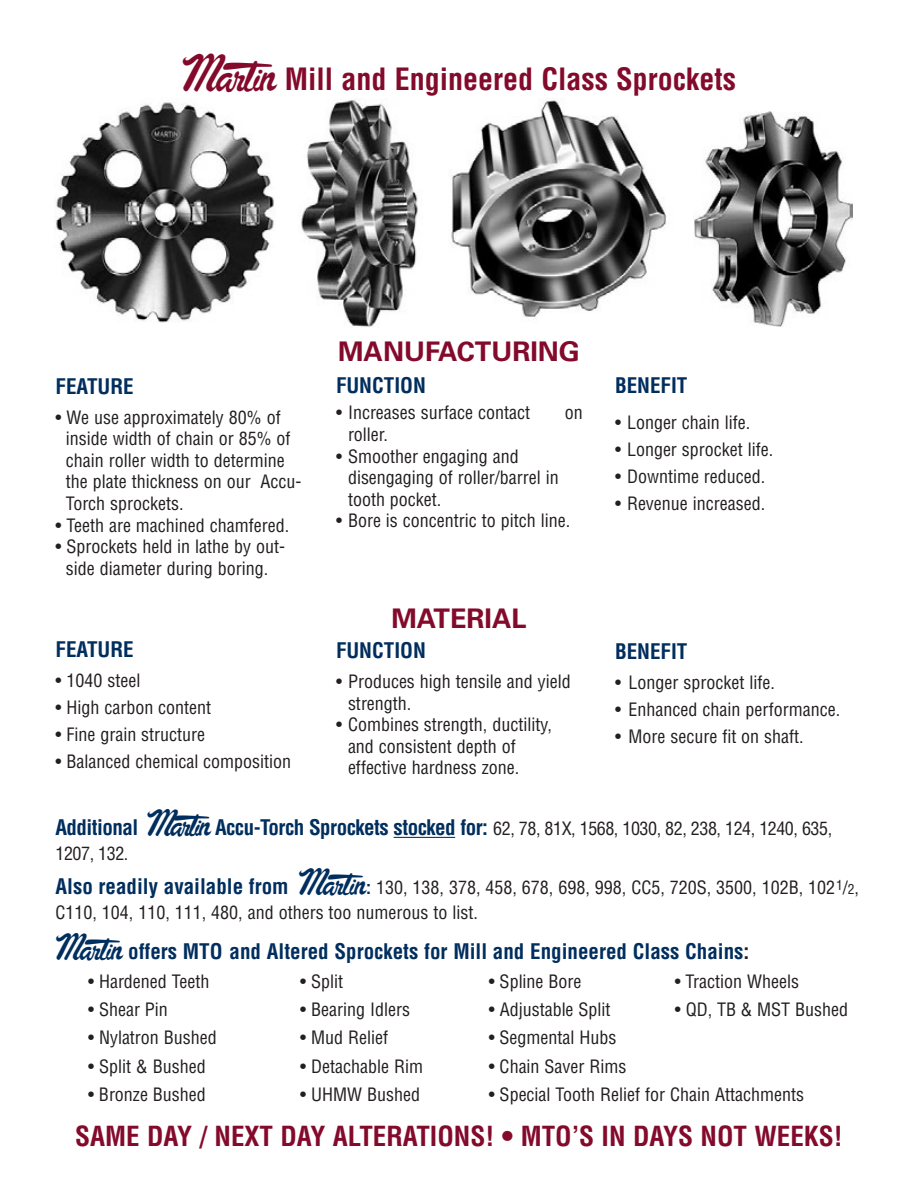
<style>
.page{position:relative;width:918px;height:1188px;background:#fff}
.page>*{position:absolute;margin:0;border:0;box-sizing:border-box;transform-origin:0 0}
.t1{font:700 condensed 30px "Helvetica LT Std";color:#830a2b}
.t2{font:700 condensed 27px "Helvetica LT Std";color:#830a2b}
.t3{font:700 27px "Univers";color:#830a2b}
.t4{font:700 condensed 21px "Helvetica LT Std";color:#002e5e}
.t5{font:700 condensed 21px "Helvetica LT Std";letter-spacing:-.025em;color:#002e5e}
.t6{font:condensed 18px/21.6px "Helvetica LT Std";color:#231f20}
.s1{font-family:"Martin";font-weight:400;font-stretch:normal;font-size:42px}
.s2{font-family:"Martin";font-weight:400;font-stretch:normal;font-size:30px}
.s3{font-weight:400;font-size:18px;color:#231f20}
.s4{font-weight:700;font-size:21px;color:#002e5e}
.s5{font-family:"Martin";font-stretch:normal;font-size:30px;color:#002e5e}
.s6{font-weight:700;color:#002e5e}
.s7{font-size:13.5px}
.s8{color:#231f20}
</style>
<div class="page">
<hr style="left:394px;top:837px;width:61px;height:1px;background:#002e5e">
<img style="left:54px;top:102px;width:220px;height:221px">
<img style="left:301px;top:99px;width:117px;height:228px">
<img style="left:450px;top:98px;width:217px;height:222px">
<img style="left:694px;top:111px;width:158px;height:216px">
<h1 class="t1" style="left:182px;top:68px;width:556px"><span class="s1">Martin</span> Mill and Engineered Class Sprockets</h1>
<p class="t4" style="left:56px;top:379px;width:80px">FEATURE</p>
<p class="t6" style="left:66px;top:408px;width:237px;text-indent:-10px">• We use approximately 80% of inside width of chain or 85% of chain roller width to determine the plate thickness on our Accu-<br>Torch sprockets.</p>
<p class="t6" style="left:56px;top:516px;width:235px">• Teeth are machined chamfered.</p>
<p class="t6" style="left:56px;top:537px;width:231px;text-align:center">• Sprockets held in lathe by out&shy;side diameter during boring.</p>
<p class="t4" style="left:56px;top:641px;width:80px">FEATURE</p>
<p class="t6" style="left:56px;top:671px;width:86px">• 1040 steel</p>
<p class="t6" style="left:56px;top:698px;width:157px">• High carbon content</p>
<p class="t6" style="left:56px;top:725px;width:151px">• Fine grain structure</p>
<p class="t6" style="left:56px;top:752px;width:237px">• Balanced chemical composition</p>
<h2 class="t3" style="left:338px;top:342px;width:243px">MANUFACTURING</h2>
<p class="t4" style="left:336px;top:377px;width:91px">FUNCTION</p>
<p class="t6" style="left:336px;top:403px;width:196px">• Increases surface contact</p>
<p class="t6" style="left:565px;top:403px;width:19px">on</p>
<p class="t6" style="left:348px;top:425px;width:42px">roller.</p>
<p class="t6" style="left:348px;top:447px;width:212px;text-indent:-12px">• Smoother engaging and disengaging of roller/barrel in tooth pocket.</p>
<p class="t6" style="left:336px;top:511px;width:236px">• Bore is concentric to pitch line.</p>
<h2 class="t3" style="left:391px;top:609px;width:137px">MATERIAL</h2>
<p class="t4" style="left:336px;top:642px;width:91px">FUNCTION</p>
<p class="t6" style="left:348px;top:672px;width:224px;text-indent:-12px">• Produces high tensile and yield strength.</p>
<p class="t6" style="left:348px;top:715px;width:205px;text-indent:-12px">• Combines strength, ductility, and consistent depth of effective hardness zone.</p>
<p class="t4" style="left:615px;top:377px;width:74px">BENEFIT</p>
<p class="t6" style="left:615px;top:413px;width:137px">• Longer chain life.</p>
<p class="t6" style="left:615px;top:440px;width:160px">• Longer sprocket life.</p>
<p class="t6" style="left:615px;top:467px;width:152px">• Downtime reduced.</p>
<p class="t6" style="left:615px;top:494px;width:152px">• Revenue increased.</p>
<p class="t4" style="left:615px;top:643px;width:74px">BENEFIT</p>
<p class="t6" style="left:615px;top:673px;width:161px">• Longer sprocket life.</p>
<p class="t6" style="left:615px;top:700px;width:227px">• Enhanced chain performance.</p>
<p class="t6" style="left:615px;top:727px;width:190px">• More secure fit on shaft.</p>
<p class="t5" style="left:56px;top:819px;width:778px">Additional <span class="s2">Martin</span> Accu-Torch Sprockets stocked for: <span class="s3">62, 78, 81X, 1568, 1030, 82, 238, 124, 1240, 635,</span></p>
<p class="t6" style="left:56px;top:838px;width:805px;line-height:33.8px">1207, 132.<br><span class="s4">Also readily available from</span> <span class="s5">Martin</span><span class="s6">:</span> 130, 138, 378, 458, 678, 698, 998, CC5, 720S, 3500, 102B, 102<sup>1</sup>/<span class="s7">2</span>,</p>
<p class="t6" style="left:55px;top:904px;width:424px">C110, 104, 110, 111, 480, and others too numerous to list.</p>
<p class="t4" style="left:56px;top:943px;width:695px"><span class="s2">Martin</span> offers MTO and Altered Sprockets for Mill and Engineered Class Chains<span class="s8">:</span></p>
<p class="t6" style="left:88px;top:972px;width:123px">• Hardened Teeth</p>
<p class="t6" style="left:300px;top:972px;width:44px">• Split</p>
<p class="t6" style="left:489px;top:972px;width:94px">• Spline Bore</p>
<p class="t6" style="left:675px;top:972px;width:126px">• Traction Wheels</p>
<p class="t6" style="left:88px;top:1000px;width:81px">• Shear Pin</p>
<p class="t6" style="left:300px;top:1000px;width:111px">• Bearing Idlers</p>
<p class="t6" style="left:489px;top:1000px;width:123px">• Adjustable Split</p>
<p class="t6" style="left:675px;top:1000px;width:175px">• QD, TB &amp; MST Bushed</p>
<p class="t6" style="left:88px;top:1028px;width:130px">• Nylatron Bushed</p>
<p class="t6" style="left:300px;top:1028px;width:89px">• Mud Relief</p>
<p class="t6" style="left:489px;top:1028px;width:129px">• Segmental Hubs</p>
<p class="t6" style="left:88px;top:1057px;width:119px">• Split &amp; Bushed</p>
<p class="t6" style="left:300px;top:1057px;width:124px">• Detachable Rim</p>
<p class="t6" style="left:489px;top:1057px;width:139px">• Chain Saver Rims</p>
<p class="t6" style="left:88px;top:1085px;width:119px">• Bronze Bushed</p>
<p class="t6" style="left:300px;top:1085px;width:121px">• UHMW Bushed</p>
<p class="t6" style="left:489px;top:1085px;width:317px">• Special Tooth Relief for Chain Attachments</p>
<h2 class="t2" style="left:75px;top:1126px;width:769px">SAME DAY / NEXT DAY ALTERATIONS! • MTO’S IN DAYS NOT WEEKS!</h2>
</div>
